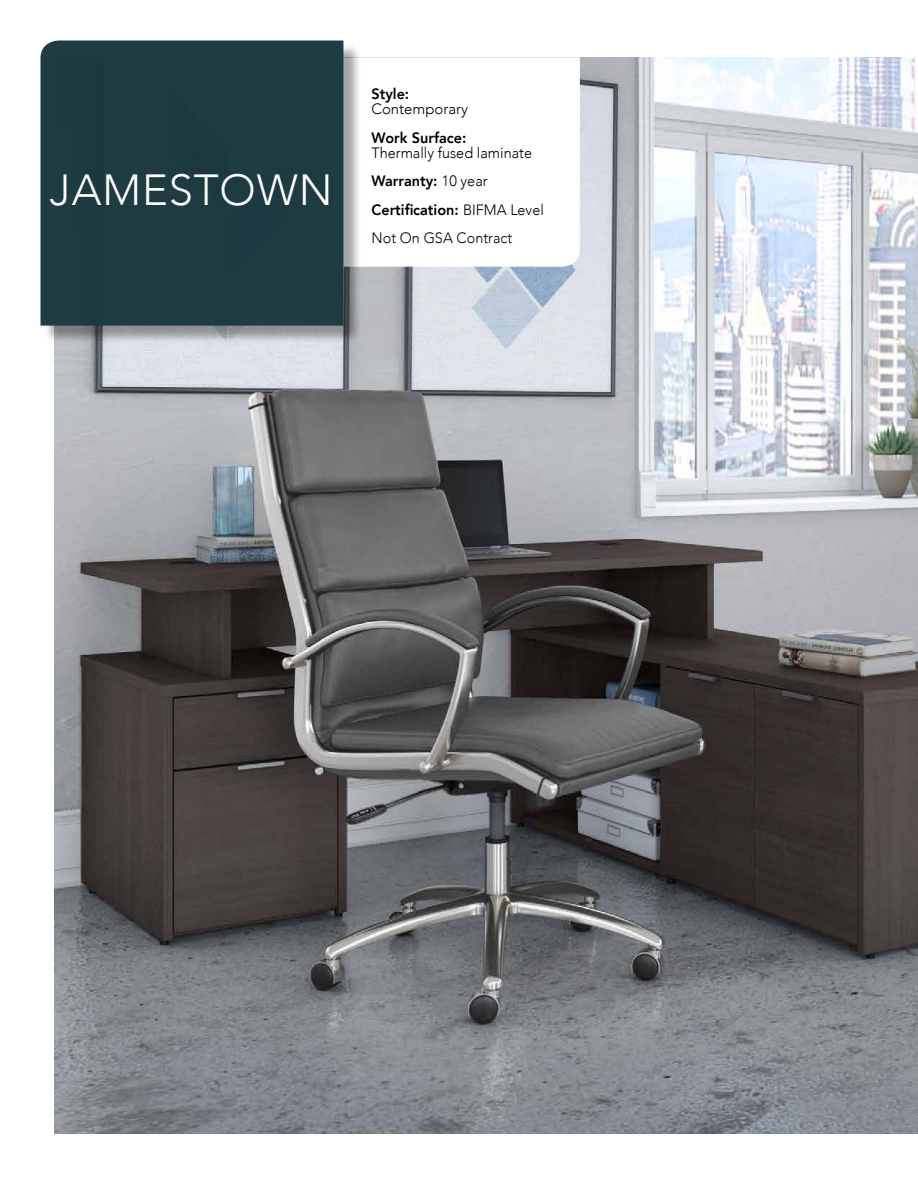
<style>
.page{position:relative;width:918px;height:1188px;background:#fff}
.page>*{position:absolute;margin:0;border:0;box-sizing:border-box;transform-origin:0 0}
.t1{font:300 43.5px "Avenir";letter-spacing:.02em;color:#fff}
.t2{font:300 15px/28.5px "Avenir";color:#000;scale:.96 1}
.t3{font:800 15px "Avenir";color:#000;scale:.96 1}
.t4{font:300 15px "Avenir";color:#000}
.s1{font-weight:800}
</style>
<div class="page">
<img style="left:54px;top:57px;width:864px;height:1077px">
<svg style="left:362px;top:57px;width:218px;height:210px"></svg>
<div style="left:43px;top:43px;width:319px;height:302px;background:#000;opacity:.37"></div>
<div style="left:40px;top:40px;width:303px;height:286px;background:#1e3b41"></div>
<h1 class="t1" style="left:50px;top:164px;width:284px">JAMESTOWN</h1>
<p class="t3" style="left:372px;top:82px;width:41px">Style:</p>
<p class="t4" style="left:372px;top:100px;width:98px">Contemporary</p>
<p class="t3" style="left:372px;top:126px;width:100px">Work Surface:</p>
<p class="t2" style="left:372px;top:138px;width:181px">Thermally fused laminate<br><span class="s1">Warranty:</span> 10 year<br><span class="s1">Certification:</span> BIFMA Level<br>Not On GSA Contract</p>
</div>
